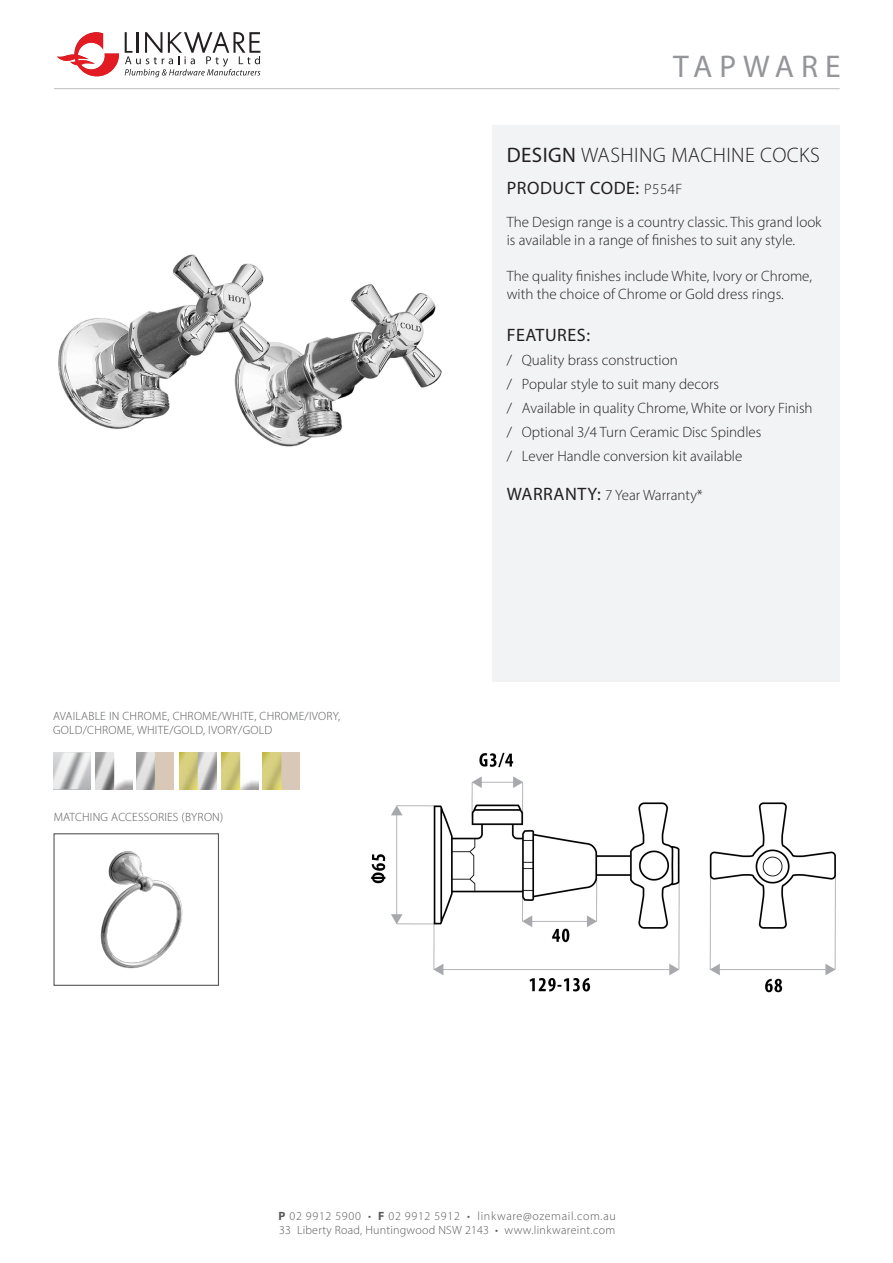
<style>
.page{position:relative;width:893px;height:1263px;background:#fff}
.page>*{position:absolute;margin:0;border:0;box-sizing:border-box;transform-origin:0 0}
.t1{font:31.5px "Myriad Pro";letter-spacing:.22em;color:#939598}
.t2{font:300 21px "Myriad Pro";letter-spacing:.02em;color:#231f20}
.t3{font:18px "Myriad Pro";letter-spacing:.03em;color:#231f20}
.t4{font:300 15px/18px "Myriad Pro";color:#231f20}
.t5{font:300 12px "Myriad Pro";letter-spacing:.02em;color:#57585a}
.t6{font:300 12px "Myriad Pro";letter-spacing:.055em;color:#57585a}
.s1{font-weight:400}
.s2{font-weight:300;font-size:15px}
.s3{font-weight:400;font-size:18px}
.s4{font-weight:700}
</style>
<div class="page">
<hr style="left:54px;top:88px;width:786px;height:1px;background:#bcbdc0">
<svg style="left:57px;top:32px;width:62px;height:44px"></svg>
<svg style="left:125px;top:32px;width:135px;height:45px"></svg>
<div style="left:492px;top:126px;width:348px;height:556px;background:#f2f3f4"></div>
<img style="left:371px;top:752px;width:464px;height:241px">
<img style="left:58px;top:254px;width:384px;height:193px">
<div style="left:53px;top:833px;width:166px;height:153px;border:1px solid #57585a"></div>
<img style="left:100px;top:851px;width:83px;height:118px">
<svg style="left:53px;top:752px;width:43px;height:37px"></svg>
<img style="left:179px;top:753px;width:37px;height:36px">
<img style="left:137px;top:753px;width:37px;height:36px">
<img style="left:96px;top:752px;width:36px;height:38px">
<img style="left:263px;top:752px;width:37px;height:37px">
<img style="left:222px;top:753px;width:37px;height:37px">
<p class="t1" style="left:673px;top:47px;width:169px">TAPWARE</p>
<p class="t5" style="left:53px;top:709px;width:288px">AVAILABLE IN CHROME, CHROME/WHITE, CHROME/IVORY,</p>
<p class="t5" style="left:53px;top:723px;width:220px">GOLD/CHROME, WHITE/GOLD, IVORY/GOLD</p>
<p class="t5" style="left:54px;top:809px;width:171px">MATCHING ACCESSORIES (BYRON)</p>
<p class="t2" style="left:507px;top:142px;width:315px"><span class="s1">DESIGN</span> WASHING MACHINE COCKS</p>
<p class="t3" style="left:507px;top:176px;width:177px">PRODUCT CODE: <span class="s2">P554F</span></p>
<p class="t4" style="left:507px;top:212px;width:316px">The Design range is a country classic. This grand look is available in a range of finishes to suit any style.</p>
<p class="t4" style="left:507px;top:266px;width:307px">The quality finishes include White, Ivory or Chrome, with the choice of Chrome or Gold dress rings.</p>
<p class="t3" style="left:507px;top:323px;width:85px">FEATURES:</p>
<p class="t4" style="left:507px;top:350px;width:172px">/ Quality brass construction</p>
<p class="t4" style="left:507px;top:374px;width:214px">/ Popular style to suit many decors</p>
<p class="t4" style="left:507px;top:398px;width:307px">/ Available in quality Chrome, White or Ivory Finish</p>
<p class="t4" style="left:507px;top:422px;width:256px">/ Optional 3/4 Turn Ceramic Disc Spindles</p>
<p class="t4" style="left:507px;top:446px;width:237px">/ Lever Handle conversion kit available</p>
<p class="t4" style="left:507px;top:485px;width:198px"><span class="s3">WARRANTY:</span> 7 Year Warranty*</p>
<p class="t6" style="left:279px;top:1209px;width:339px"><span class="s4">P</span> 02 9912 5900 • <span class="s4">F</span> 02 9912 5912 • linkware@ozemail.com.au</p>
<p class="t5" style="left:279px;top:1223px;width:338px">33 Liberty Road, Huntingwood NSW 2143 • www.linkwareint.com</p>
</div>
